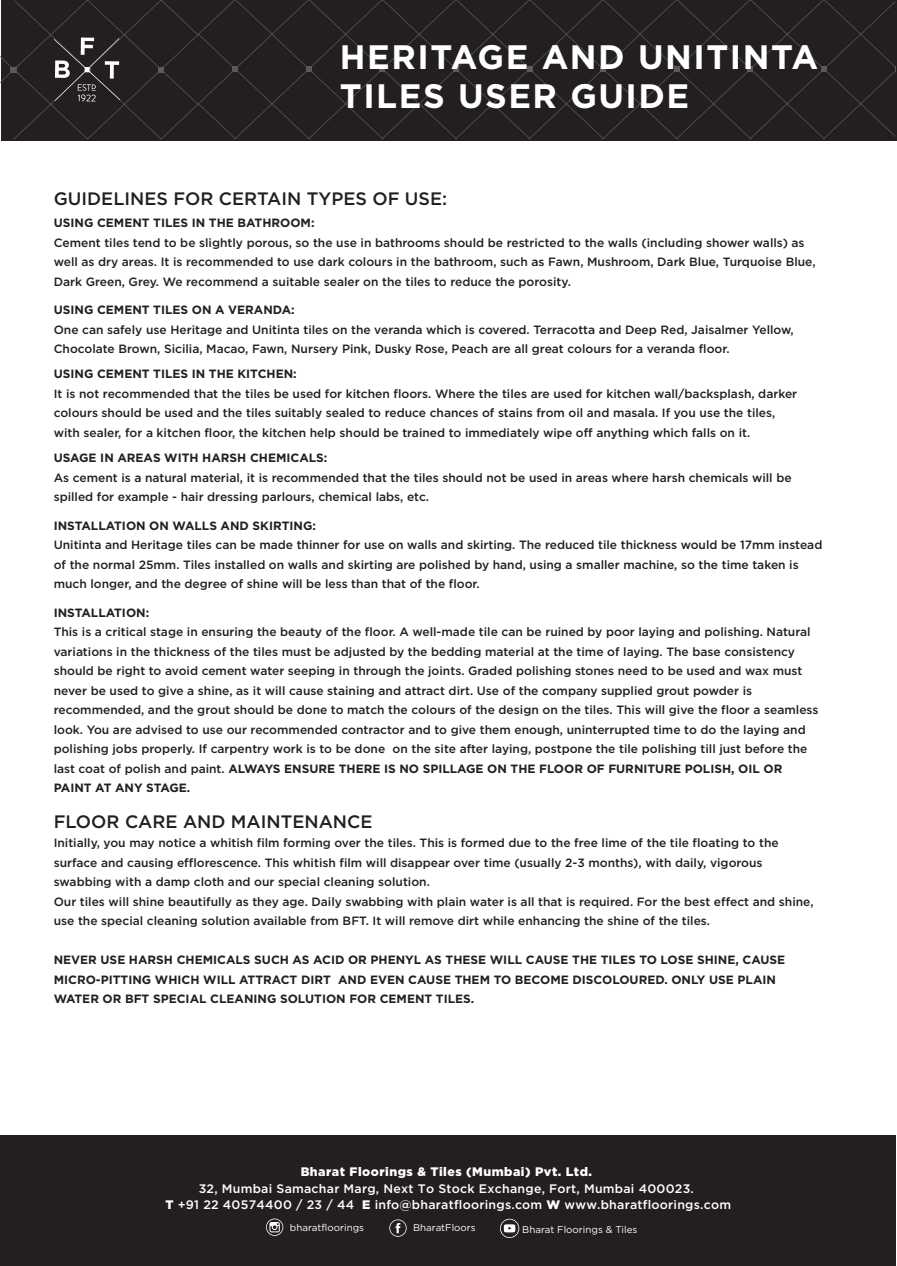
<style>
.page{position:relative;width:897px;height:1266px;background:#fff}
.page>*{position:absolute;margin:0;border:0;box-sizing:border-box;transform-origin:0 0}
.t1{font:700 33.9px/38.5px "Gotham";letter-spacing:.045em;color:#fff}
.t2{font:500 18px "Gotham";color:#231f20}
.t3{font:500 12.3px/16.5px "Gotham";letter-spacing:.02em;color:#fff;text-align:center}
.t4{font:900 12.3px "Gotham";letter-spacing:.04em;color:#fff}
.t5{font:500 12px/19.5px "Gotham";color:#231f20}
.t6{font:700 12px/19.5px "Gotham";color:#231f20}
.t7{font:9.75px "Gotham";color:#fff}
.s1{font-weight:700}
.s2{font-weight:900}
</style>
<div class="page">
<div style="left:0;top:0;width:895px;height:139px;background:#231f20"></div>
<div style="left:0;top:1136px;width:895px;height:130px;background:#231f20"></div>
<svg style="left:389px;top:1219px;width:17px;height:18px"></svg>
<svg style="left:266px;top:1218px;width:17px;height:18px"></svg>
<svg style="left:500px;top:1219px;width:19px;height:19px"></svg>
<h1 class="t1" style="left:340px;top:37px;width:480px">HERITAGE AND UNITINTA<br>TILES USER GUIDE</h1>
<h2 class="t2" style="left:54px;top:188px;width:395px">GUIDELINES FOR CERTAIN TYPES OF USE:</h2>
<p class="t6" style="left:54px;top:213px;width:262px">USING CEMENT TILES IN THE BATHROOM:</p>
<p class="t5" style="left:54px;top:232px;width:763px">Cement tiles tend to be slightly porous, so the use in bathrooms should be restricted to the walls (including shower walls) as well as dry areas. It is recommended to use dark colours in the bathroom, such as Fawn, Mushroom, Dark Blue, Turquoise Blue,<br>Dark Green, Grey. We recommend a suitable sealer on the tiles to reduce the porosity.</p>
<p class="t6" style="left:54px;top:300px;width:242px">USING CEMENT TILES ON A VERANDA:</p>
<p class="t5" style="left:54px;top:319px;width:741px">One can safely use Heritage and Unitinta tiles on the veranda which is covered. Terracotta and Deep Red, Jaisalmer Yellow,<br>Chocolate Brown, Sicilia, Macao, Fawn, Nursery Pink, Dusky Rose, Peach are all great colours for a veranda floor.</p>
<p class="t6" style="left:54px;top:364px;width:244px">USING CEMENT TILES IN THE KITCHEN:</p>
<p class="t5" style="left:54px;top:383px;width:745px">It is not recommended that the tiles be used for kitchen floors. Where the tiles are used for kitchen wall/backsplash, darker colours should be used and the tiles suitably sealed to reduce chances of stains from oil and masala. If you use the tiles, with sealer, for a kitchen floor, the kitchen help should be trained to immediately wipe off anything which falls on it.</p>
<p class="t6" style="left:54px;top:448px;width:275px">USAGE IN AREAS WITH HARSH CHEMICALS:</p>
<p class="t5" style="left:54px;top:467px;width:739px">As cement is a natural material, it is recommended that the tiles should not be used in areas where harsh chemicals will be spilled for example - hair dressing parlours, chemical labs, etc.</p>
<p class="t6" style="left:54px;top:515px;width:264px">INSTALLATION ON WALLS AND SKIRTING:</p>
<p class="t5" style="left:54px;top:535px;width:770px">Unitinta and Heritage tiles can be made thinner for use on walls and skirting. The reduced tile thickness would be 17mm instead of the normal 25mm. Tiles installed on walls and skirting are polished by hand, using a smaller machine, so the time taken is much longer, and the degree of shine will be less than that of the floor.</p>
<p class="t6" style="left:54px;top:602px;width:97px">INSTALLATION:</p>
<p class="t5" style="left:54px;top:622px;width:766px">This is a critical stage in ensuring the beauty of the floor. A well-made tile can be ruined by poor laying and polishing. Natural variations in the thickness of the tiles must be adjusted by the bedding material at the time of laying. The base consistency should be right to avoid cement water seeping in through the joints. Graded polishing stones need to be used and wax must never be used to give a shine, as it will cause staining and attract dirt. Use of the company supplied grout powder is recommended, and the grout should be done to match the colours of the design on the tiles. This will give the floor a seamless look. You are advised to use our recommended contractor and to give them enough, uninterrupted time to do the laying and polishing jobs properly. If carpentry work is to be done on the site after laying, postpone the tile polishing till just before the last coat of polish and paint. <span class="s1">ALWAYS ENSURE THERE IS NO SPILLAGE ON THE FLOOR OF FURNITURE POLISH, OIL OR PAINT AT ANY STAGE.</span></p>
<h2 class="t2" style="left:54px;top:811px;width:320px">FLOOR CARE AND MAINTENANCE</h2>
<p class="t5" style="left:54px;top:833px;width:761px">Initially, you may notice a whitish film forming over the tiles. This is formed due to the free lime of the tile floating to the surface and causing efflorescence. This whitish film will disappear over time (usually 2-3 months), with daily, vigorous swabbing with a damp cloth and our special cleaning solution.<br>Our tiles will shine beautifully as they age. Daily swabbing with plain water is all that is required. For the best effect and shine, use the special cleaning solution available from BFT. It will remove dirt while enhancing the shine of the tiles.</p>
<p class="t6" style="left:54px;top:950px;width:733px">NEVER USE HARSH CHEMICALS SUCH AS ACID OR PHENYL AS THESE WILL CAUSE THE TILES TO LOSE SHINE, CAUSE<br>MICRO-PITTING WHICH WILL ATTRACT DIRT AND EVEN CAUSE THEM TO BECOME DISCOLOURED. ONLY USE PLAIN<br>WATER OR BFT SPECIAL CLEANING SOLUTION FOR CEMENT TILES.</p>
<p class="t4" style="left:300px;top:1164px;width:293px">Bharat Floorings &amp; Tiles (Mumbai) Pvt. Ltd.</p>
<p class="t3" style="left:165px;top:1179px;width:567px">32, Mumbai Samachar Marg, Next To Stock Exchange, Fort, Mumbai 400023.<br><span class="s2">T</span> +91 22 40574400 / 23 / 44 <span class="s2">E</span> info@bharatfloorings.com <span class="s2">W</span> www.bharatfloorings.com</p>
<p class="t7" style="left:290px;top:1221px;width:76px">bharatfloorings</p>
<p class="t7" style="left:413px;top:1222px;width:64px">BharatFloors</p>
<p class="t7" style="left:522px;top:1223px;width:117px">Bharat Floorings &amp; Tiles</p>
</div>
